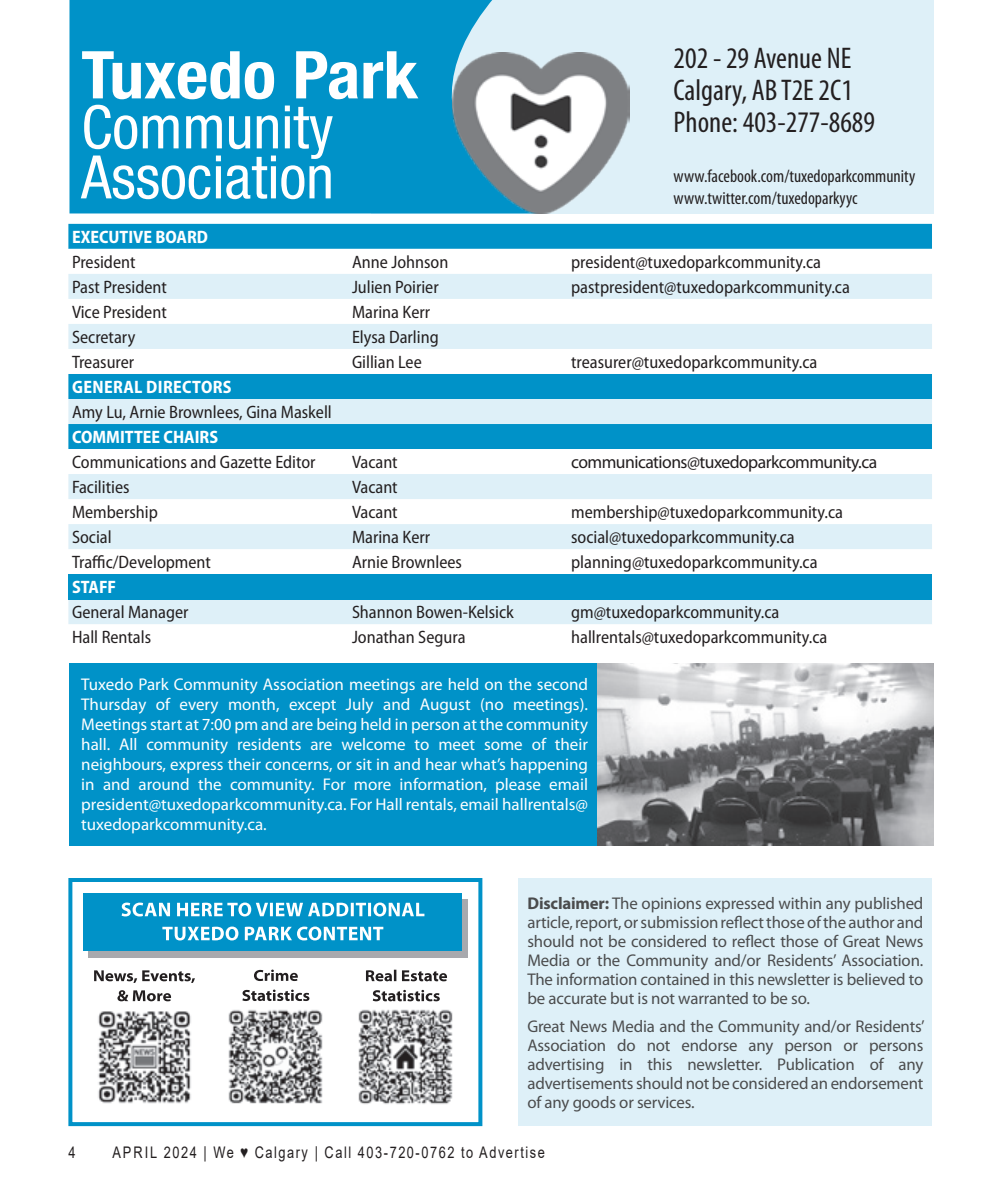
<style>
.page{position:relative;width:990px;height:1188px;background:#fff}
.page>*{position:absolute;margin:0;border:0;box-sizing:border-box;transform-origin:0 0}
.t1{font:700 condensed 66px "Helvetica Neue LT Std";color:#fff;scale:1.05 1}
.t2{font:condensed 60px "Helvetica Neue LT Std";color:#fff}
.t3{font:condensed 30px "Myriad Pro";color:#231f20}
.Body_text{font:semi-condensed 18px "Myriad Pro";color:#231f20}
.t4{font:condensed 18px "Myriad Pro";color:#231f20}
.Body_text-2{font:18px "Myriad Pro";letter-spacing:-.03em;color:#231f20}
.t5{font:700 semi-condensed 18px "Myriad Pro";color:#fff}
.t6{font:700 semi-condensed 18px "Myriad Pro";letter-spacing:.02em;color:#fff}
.Body_text-3{font:17px/19px "Myriad Pro";letter-spacing:-.01em;color:#4b4c4d;text-align:justify}
.Body_text-4{font:17px/20px "Myriad Pro";color:#fff;text-align:justify}
.t7{font:16px "Arial";letter-spacing:.12em;color:#231f20;scale:.8 1}
.s1{font-weight:700}
</style>
<div class="page">
<div style="left:69px;top:663px;width:864px;height:183px;background:#0092c8"></div>
<img style="left:597px;top:663px;width:336px;height:183px">
<div style="left:371px;top:0;width:562px;height:213px;background:#def0f8"></div>
<div style="left:69px;top:0;width:423px;height:213px;background:#0092c8"></div>
<img style="left:453px;top:52px;width:176px;height:161px">
<div style="left:68px;top:224px;width:864px;height:25px;background:#0092c8"></div>
<svg style="left:68px;top:274px;width:864px;height:350px;fill:#def0f8"></svg>
<div style="left:68px;top:574px;width:864px;height:25px;background:#0092c8"></div>
<div style="left:68px;top:878px;width:414px;height:248px;border:4px solid #0092c8"></div>
<div style="left:88px;top:899px;width:380px;height:59px;background:#a8a9ad"></div>
<div style="left:84px;top:894px;width:378px;height:57px;background:#0092c8"></div>
<svg style="left:162px;top:927px;width:221px;height:13px"></svg>
<svg style="left:122px;top:903px;width:302px;height:13px"></svg>
<img style="left:358px;top:1009px;width:95px;height:95px">
<svg style="left:242px;top:990px;width:67px;height:11px"></svg>
<svg style="left:254px;top:970px;width:44px;height:11px"></svg>
<svg style="left:117px;top:990px;width:54px;height:11px"></svg>
<svg style="left:94px;top:970px;width:101px;height:13px"></svg>
<img style="left:228px;top:1009px;width:95px;height:95px">
<svg style="left:373px;top:990px;width:67px;height:11px"></svg>
<svg style="left:366px;top:970px;width:81px;height:11px"></svg>
<img style="left:98px;top:1011px;width:93px;height:93px">
<div style="left:518px;top:879px;width:414px;height:247px;background:#def0f8"></div>
<p class="t1" style="left:81px;top:35px;width:322px">Tuxedo Park</p>
<p class="t2" style="left:81px;top:92px;width:254px">Community</p>
<p class="t2" style="left:81px;top:142px;width:254px">Association</p>
<p class="t3" style="left:674px;top:40px;width:179px">202 - 29 Avenue NE</p>
<p class="t3" style="left:674px;top:72px;width:181px">Calgary, AB T2E 2C1</p>
<p class="t3" style="left:674px;top:104px;width:203px">Phone: 403-277-8689</p>
<p class="t4" style="left:673px;top:165px;width:243px">www.facebook.com/tuxedoparkcommunity</p>
<p class="t4" style="left:673px;top:187px;width:186px">www.twitter.com/tuxedoparkyyc</p>
<p class="t5" style="left:72px;top:225px;width:138px">EXECUTIVE BOARD</p>
<p class="Body_text" style="left:72px;top:252px;width:65px">President</p>
<p class="Body_text" style="left:352px;top:252px;width:98px">Anne Johnson</p>
<p class="Body_text" style="left:571px;top:252px;width:251px">president@tuxedoparkcommunity.ca</p>
<p class="Body_text" style="left:72px;top:277px;width:96px">Past President</p>
<p class="Body_text" style="left:352px;top:277px;width:88px">Julien Poirier</p>
<p class="Body_text" style="left:571px;top:277px;width:280px">pastpresident@tuxedoparkcommunity.ca</p>
<p class="Body_text" style="left:72px;top:302px;width:96px">Vice President</p>
<p class="Body_text" style="left:352px;top:302px;width:80px">Marina Kerr</p>
<p class="Body_text" style="left:72px;top:327px;width:65px">Secretary</p>
<p class="Body_text" style="left:352px;top:327px;width:88px">Elysa Darling</p>
<p class="Body_text" style="left:72px;top:352px;width:64px">Treasurer</p>
<p class="Body_text" style="left:352px;top:352px;width:71px">Gillian Lee</p>
<p class="Body_text" style="left:571px;top:352px;width:248px">treasurer@tuxedoparkcommunity.ca</p>
<p class="t6" style="left:72px;top:376px;width:161px">GENERAL DIRECTORS</p>
<p class="Body_text" style="left:72px;top:402px;width:261px">Amy Lu, Arnie Brownlees, Gina Maskell</p>
<p class="t5" style="left:72px;top:426px;width:148px">COMMITTEE CHAIRS</p>
<p class="Body_text" style="left:72px;top:453px;width:245px">Communications and Gazette Editor</p>
<p class="Body_text" style="left:352px;top:453px;width:47px">Vacant</p>
<p class="Body_text-2" style="left:571px;top:451px;width:308px">communications@tuxedoparkcommunity.ca</p>
<p class="Body_text" style="left:72px;top:478px;width:59px">Facilities</p>
<p class="Body_text" style="left:352px;top:478px;width:47px">Vacant</p>
<p class="Body_text" style="left:72px;top:503px;width:87px">Membership</p>
<p class="Body_text" style="left:352px;top:503px;width:47px">Vacant</p>
<p class="Body_text" style="left:571px;top:503px;width:273px">membership@tuxedoparkcommunity.ca</p>
<p class="Body_text" style="left:72px;top:528px;width:41px">Social</p>
<p class="Body_text" style="left:352px;top:528px;width:80px">Marina Kerr</p>
<p class="Body_text" style="left:571px;top:528px;width:225px">social@tuxedoparkcommunity.ca</p>
<p class="Body_text" style="left:72px;top:553px;width:141px">Traffic/Development</p>
<p class="Body_text" style="left:352px;top:553px;width:112px">Arnie Brownlees</p>
<p class="Body_text" style="left:571px;top:553px;width:248px">planning@tuxedoparkcommunity.ca</p>
<p class="t5" style="left:72px;top:576px;width:46px">STAFF</p>
<p class="Body_text" style="left:72px;top:603px;width:118px">General Manager</p>
<p class="Body_text" style="left:352px;top:603px;width:163px">Shannon Bowen-Kelsick</p>
<p class="Body_text" style="left:571px;top:603px;width:210px">gm@tuxedoparkcommunity.ca</p>
<p class="Body_text" style="left:72px;top:628px;width:81px">Hall Rentals</p>
<p class="Body_text" style="left:352px;top:628px;width:115px">Jonathan Segura</p>
<p class="Body_text" style="left:571px;top:628px;width:258px">hallrentals@tuxedoparkcommunity.ca</p>
<p class="Body_text-4" style="left:81px;top:674px;width:508px">Tuxedo Park Community Association meetings are held on the second Thursday of every month, except July and August (no meetings).<br>Meetings start at 7:00 pm and are being held in person at the community hall. All community residents are welcome to meet some of their neighbours, express their concerns, or sit in and hear what’s happening in and around the community. For more information, please email president@tuxedoparkcommunity.ca. For Hall rentals, email hallrentals@ tuxedoparkcommunity.ca.</p>
<p class="Body_text-3" style="left:527px;top:894px;width:398px"><span class="s1">Disclaimer:</span> The opinions expressed within any published article, report, or submission reflect those of the author and should not be considered to reflect those of Great News Media or the Community and/or Residents’ Association.<br>The information contained in this newsletter is believed to be accurate but is not warranted to be so.</p>
<p class="Body_text-3" style="left:527px;top:1017px;width:399px">Great News Media and the Community and/or Residents’ Association do not endorse any person or persons advertising in this newsletter. Publication of any advertisements should not be considered an endorsement of any goods or services.</p>
<p class="t7" style="left:68px;top:1141px;width:10px">4</p>
<p class="t7" style="left:112px;top:1141px;width:542px">APRIL 2024 | We ♥ Calgary | Call 403-720-0762 to Advertise</p>
</div>
